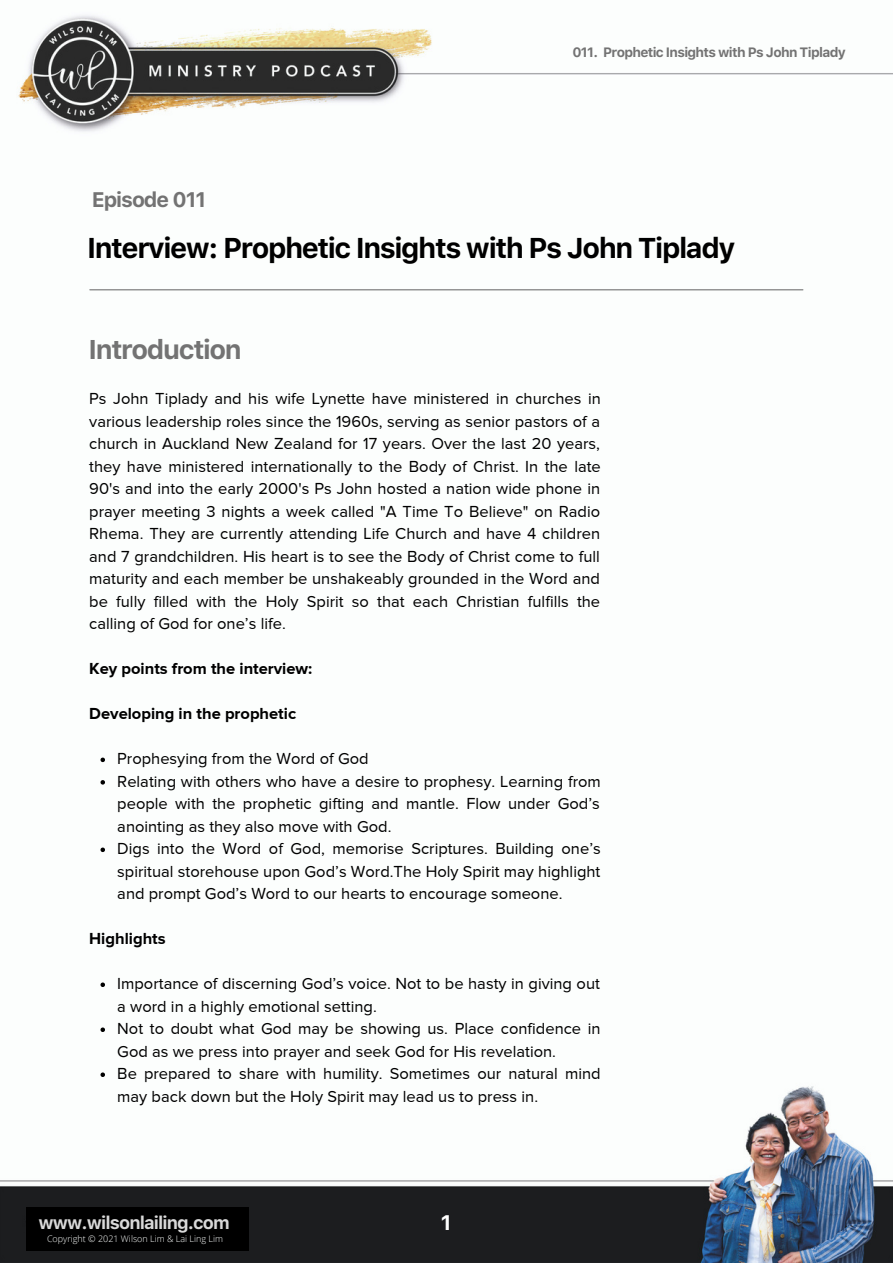
<style>
.page{position:relative;width:893px;height:1264px;background:#fff}
.page>*{position:absolute;margin:0;border:0;box-sizing:border-box;transform-origin:0 0}
.t1{font:700 28.5px "SFUI Text";letter-spacing:-.05em;color:#000}
.t2{font:700 27px "SFUI Text";letter-spacing:-.05em;color:#737373}
.t3{font:700 21px "SFUI Text";letter-spacing:-.05em;color:#737373}
.t4{font:700 21px "SFUI Text";color:#fff}
.t5{font:700 18px "SFUI Text";letter-spacing:-.05em;color:#d9d9d9}
.t6{font:16.5px/22.5px "Proxima Nova";color:#000}
.t7{font:700 16.5px "Proxima Nova";color:#000}
.t8{font:700 13.5px "SFUI Text";letter-spacing:-.05em;color:#737373}
.t9{font:300 9px "Open Sans";color:#fbfdfc}
</style>
<div class="page">
<img style="left:0;top:15px;width:892px;height:1247px">
<hr style="left:90px;top:289px;width:712px;height:1px;background:#737373">
<svg style="left:100px;top:757px;width:5px;height:5px"></svg>
<svg style="left:100px;top:780px;width:5px;height:4px"></svg>
<svg style="left:100px;top:847px;width:5px;height:5px"></svg>
<svg style="left:100px;top:982px;width:5px;height:5px"></svg>
<svg style="left:100px;top:1027px;width:5px;height:5px"></svg>
<svg style="left:100px;top:1072px;width:5px;height:4px"></svg>
<div style="left:26px;top:1206px;width:223px;height:44px;background:#000"></div>
<p class="t8" style="left:572px;top:44px;width:275px">011. Prophetic Insights with Ps John Tiplady</p>
<p class="t3" style="left:92px;top:187px;width:116px">Episode 011</p>
<h1 class="t1" style="left:87px;top:231px;width:649px">Interview: Prophetic Insights with Ps John Tiplady</h1>
<h2 class="t2" style="left:89px;top:333px;width:155px">Introduction</h2>
<p class="t6" style="left:89px;top:387px;width:513px;text-align:justify">Ps John Tiplady and his wife Lynette have ministered in churches in various leadership roles since the 1960s, serving as senior pastors of a church in Auckland New Zealand for 17 years. Over the last 20 years, they have ministered internationally to the Body of Christ. In the late 90's and into the early 2000's Ps John hosted a nation wide phone in prayer meeting 3 nights a week called "A Time To Believe" on Radio Rhema. They are currently attending Life Church and have 4 children and 7 grandchildren. His heart is to see the Body of Christ come to full maturity and each member be unshakeably grounded in the Word and be fully filled with the Holy Spirit so that each Christian fulfills the calling of God for one’s life.</p>
<p class="t7" style="left:89px;top:659px;width:224px">Key points from the interview:</p>
<p class="t7" style="left:89px;top:704px;width:208px">Developing in the prophetic</p>
<p class="t6" style="left:117px;top:747px;width:485px">Prophesying from the Word of God<br>Relating with others who have a desire to prophesy. Learning from people with the prophetic gifting and mantle. Flow under God’s anointing as they also move with God.<br>Digs into the Word of God, memorise Scriptures. Building one’s spiritual storehouse upon God’s Word.The Holy Spirit may highlight and prompt God’s Word to our hearts to encourage someone.</p>
<p class="t7" style="left:89px;top:929px;width:78px">Highlights</p>
<p class="t6" style="left:117px;top:972px;width:485px">Importance of discerning God’s voice. Not to be hasty in giving out a word in a highly emotional setting.<br>Not to doubt what God may be showing us. Place confidence in God as we press into prayer and seek God for His revelation.<br>Be prepared to share with humility. Sometimes our natural mind may back down but the Holy Spirit may lead us to press in.</p>
<p class="t5" style="left:38px;top:1212px;width:193px">www.wilsonlailing.com</p>
<p class="t4" style="left:441px;top:1210px;width:12px">1</p>
<p class="t9" style="left:47px;top:1232px;width:177px">Copyright ©️ 2021 Wilson Lim &amp; Lai Ling Lim</p>
</div>
